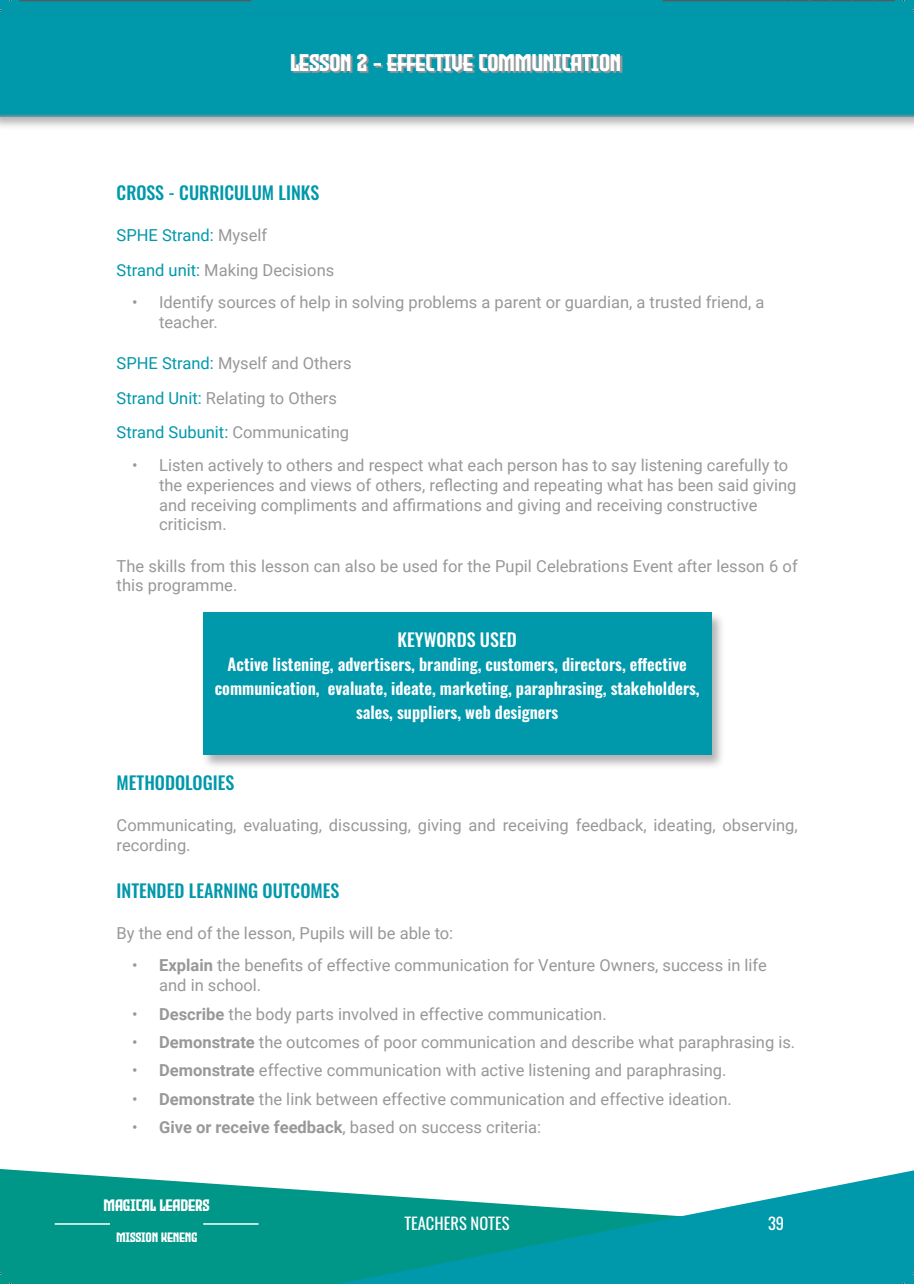
<style>
.page{position:relative;width:914px;height:1284px;background:#fff}
.page>*{position:absolute;margin:0;border:0;box-sizing:border-box;transform-origin:0 0}
.Lesson_Title{font:500 36px "Oswald";color:#fff}
.t1{font:24px "Evil Empire";color:#fff}
.t2{font:500 18px "Oswald";color:#0098ab}
.Text_Box_-Title{font:500 18px "Oswald";color:#fff}
.t3{font:16.5px/19.8px "Roboto";color:#999799}
.Text_Box_-_Text{font:600 16.5px/24px "Oswald";color:#fff;text-align:center}
.t4{font:16.5px "Roboto";color:#0098ab}
.t5{font:16.5px "Oswald";color:#fff}
.t6{font:16.5px "Evil Empire";color:#fff}
.t7{font:13.5px "Evil Empire";color:#fff}
.s1{color:#999799}
.s2{color:#0098ab}
.s3{font-weight:700}
</style>
<div class="page">
<div style="left:201px;top:610px;width:525px;height:159px;background:#999799;opacity:.75"></div>
<div style="left:203px;top:612px;width:508px;height:143px;background:#0098ab"></div>
<svg style="left:0;top:1169px;width:281px;height:114px;background:#16a093"></svg>
<svg style="left:281px;top:1170px;width:632px;height:113px"></svg>
<hr style="left:55px;top:1223px;width:55px;height:1px;background:#fff">
<hr style="left:203px;top:1223px;width:55px;height:1px;background:#fff">
<div style="left:0;top:0;width:913px;height:117px;background:#0098ab"></div>
<div style="left:0;top:8px;width:913px;height:122px;background:#999799;opacity:.75"></div>
<svg style="left:0;top:9px;width:913px;height:107px"></svg>
<svg style="left:292px;top:55px;width:330px;height:19px"></svg>
<svg style="left:19px;top:0;width:233px;height:1px"></svg>
<svg style="left:662px;top:0;width:232px;height:1px"></svg>
<p class="Lesson_Title" style="left:223px;top:40px;width:493px">Mission 3 - Skills To Help Our Team</p>
<h2 class="t1" style="left:291px;top:50px;width:332px">LESSON 2 - EFFECTIVE COMMUNICATION</h2>
<p class="t2" style="left:117px;top:183px;width:204px">CROSS - CURRICULUM LINKS</p>
<p class="t4" style="left:117px;top:223px;width:152px">SPHE Strand: <span class="s1">Myself</span></p>
<p class="t3" style="left:117px;top:259px;width:219px"><span class="s2">Strand unit:</span> Making Decisions</p>
<p class="t3" style="left:159px;top:292px;width:607px;text-indent:-27px">• Identify sources of help in solving problems a parent or guardian, a trusted friend, a teacher.</p>
<p class="t3" style="left:117px;top:352px;width:236px"><span class="s2">SPHE Strand:</span> Myself and Others</p>
<p class="t3" style="left:117px;top:387px;width:222px"><span class="s2">Strand Unit:</span> Relating to Others</p>
<p class="t4" style="left:117px;top:421px;width:234px">Strand Subunit: <span class="s1">Communicating</span></p>
<p class="t3" style="left:159px;top:454px;width:638px;text-indent:-27px">• Listen actively to others and respect what each person has to say listening carefully to the experiences and views of others, reflecting and repeating what has been said giving and receiving compliments and affirmations and giving and receiving constructive criticism.</p>
<p class="t3" style="left:117px;top:555px;width:682px">The skills from this lesson can also be used for the Pupil Celebrations Event after lesson 6 of this programme.</p>
<p class="Text_Box_-Title" style="left:397px;top:629px;width:121px">KEYWORDS USED</p>
<p class="Text_Box_-_Text" style="left:215px;top:653px;width:486px">Active listening, advertisers, branding, customers, directors, effective communication, evaluate, ideate, marketing, paraphrasing, stakeholders, sales, suppliers, web designers</p>
<p class="t2" style="left:117px;top:773px;width:119px">METHODOLOGIES</p>
<p class="t3" style="left:117px;top:814px;width:682px">Communicating, evaluating, discussing, giving and receiving feedback, ideating, observing, recording.</p>
<p class="t2" style="left:117px;top:881px;width:224px">INTENDED LEARNING OUTCOMES</p>
<p class="t3" style="left:117px;top:922px;width:338px">By the end of the lesson, Pupils will be able to:</p>
<p class="t3" style="left:159px;top:955px;width:609px;text-indent:-27px">• <span class="s3">Explain</span> the benefits of effective communication for Venture Owners, success in life and in school.</p>
<p class="t3" style="left:132px;top:1003px;width:476px">• <span class="s3">Describe</span> the body parts involved in effective communication.</p>
<p class="t3" style="left:132px;top:1031px;width:664px">• <span class="s3">Demonstrate</span> the outcomes of poor communication and describe what paraphrasing is.</p>
<p class="t3" style="left:132px;top:1059px;width:596px">• <span class="s3">Demonstrate</span> effective communication with active listening and paraphrasing.</p>
<p class="t3" style="left:132px;top:1088px;width:601px">• <span class="s3">Demonstrate</span> the link between effective communication and effective ideation.</p>
<p class="t3" style="left:132px;top:1116px;width:410px">• <span class="s3">Give or receive feedback</span>, based on success criteria:</p>
<p class="t6" style="left:104px;top:1196px;width:107px">MAGICAL LEADERS</p>
<p class="t7" style="left:117px;top:1230px;width:83px">MISSION KENENG</p>
<p class="t5" style="left:404px;top:1208px;width:107px">TEACHERS NOTES</p>
<p class="t5" style="left:768px;top:1208px;width:18px">39</p>
</div>
